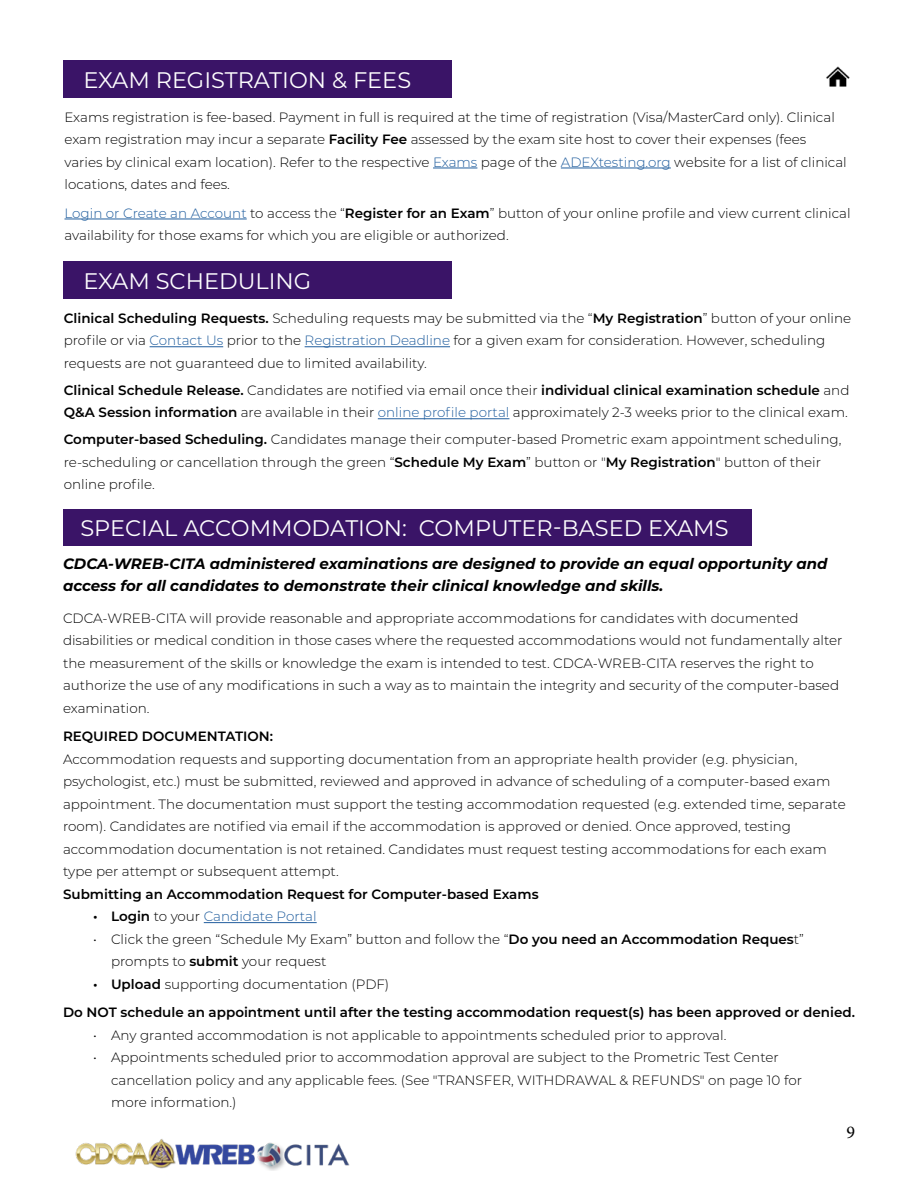
<style>
.page{position:relative;width:918px;height:1188px;background:#fff}
.page>*{position:absolute;margin:0;border:0;box-sizing:border-box;transform-origin:0 0}
._15pt_Size_Align_Left_SUBTITLE{font:22.5px "Montserrat";color:#fff}
.t1{font:18px "Minion Pro";color:#000}
._10pt_Size_Align_Left{font:italic 700 15px/22.5px "Montserrat";color:#000}
._10pt_Size_Align_Left-2{font:300 13.5px/22.5px "Montserrat";color:#000}
._10pt_Size_Align_Left-3{font:600 13.5px "Montserrat";color:#000}
.t2{font:300 13.5px "Montserrat";color:#215e9e}
.s1{font-weight:600}
.s2{color:#215e9e}
.s3{font-weight:600;color:#000}
.s4{color:#000}
</style>
<div class="page">
<img style="left:75px;top:1139px;width:275px;height:32px">
<img style="left:826px;top:66px;width:24px;height:21px">
<hr style="left:204px;top:922px;width:113px;height:1px;background:#215e9e">
<div style="left:63px;top:509px;width:689px;height:36px;background:#3a1467"></div>
<hr style="left:150px;top:346px;width:73px;height:1px;background:#215e9e">
<hr style="left:305px;top:346px;width:145px;height:1px;background:#215e9e">
<hr style="left:378px;top:418px;width:131px;height:1px;background:#215e9e">
<hr style="left:433px;top:168px;width:44px;height:1px;background:#215e9e">
<hr style="left:561px;top:168px;width:110px;height:1px;background:#215e9e">
<hr style="left:64px;top:219px;width:183px;height:1px;background:#215e9e">
<div style="left:63px;top:60px;width:389px;height:38px;background:#3a1467"></div>
<div style="left:63px;top:261px;width:389px;height:37px;background:#3a1467"></div>
<p class="_15pt_Size_Align_Left_SUBTITLE" style="left:83px;top:65px;width:329px">EXAM REGISTRATION &amp; FEES</p>
<p class="_10pt_Size_Align_Left-2" style="left:64px;top:105px;width:784px">Exams registration is fee-based. Payment in full is required at the time of registration (Visa/MasterCard only). Clinical exam registration may incur a separate <span class="s1">Facility Fee</span> assessed by the exam site host to cover their expenses (fees varies by clinical exam location). Refer to the respective <span class="s2">Exams</span> page of the <span class="s2">ADEXtesting.org</span> website for a list of clinical locations, dates and fees.</p>
<p class="_10pt_Size_Align_Left-2" style="left:64px;top:201px;width:788px"><span class="s2">Login or Create an Account</span> to access the “<span class="s1">Register for an Exam</span>” button of your online profile and view current clinical availability for those exams for which you are eligible or authorized.</p>
<p class="_15pt_Size_Align_Left_SUBTITLE" style="left:83px;top:266px;width:229px">EXAM SCHEDULING</p>
<p class="_10pt_Size_Align_Left-2" style="left:64px;top:306px;width:789px"><span class="s1">Clinical Scheduling Requests.</span> Scheduling requests may be submitted via the “<span class="s1">My Registration</span>” button of your online profile or via <span class="s2">Contact Us</span> prior to the <span class="s2">Registration Deadline</span> for a given exam for consideration. However, scheduling requests are not guaranteed due to limited availability.</p>
<p class="_10pt_Size_Align_Left-2" style="left:64px;top:378px;width:787px"><span class="s1">Clinical Schedule Release.</span> Candidates are notified via email once their <span class="s1">individual clinical examination schedule</span> and<br><span class="s1">Q&amp;A Session information</span> are available in their <span class="s2">online profile portal</span> approximately 2-3 weeks prior to the clinical exam.</p>
<p class="_10pt_Size_Align_Left-2" style="left:64px;top:428px;width:779px"><span class="s1">Computer-based Scheduling.</span> Candidates manage their computer-based Prometric exam appointment scheduling, re-scheduling or cancellation through the green “<span class="s1">Schedule My Exam</span>” button or "<span class="s1">My Registration</span>" button of their online profile.</p>
<h1 class="_15pt_Size_Align_Left_SUBTITLE" style="left:80px;top:513px;width:650px">SPECIAL ACCOMMODATION: COMPUTER-BASED EXAMS</h1>
<p class="_10pt_Size_Align_Left" style="left:63px;top:551px;width:766px">CDCA-WREB-CITA administered examinations are designed to provide an equal opportunity and access for all candidates to demonstrate their clinical knowledge and skills.</p>
<p class="_10pt_Size_Align_Left-2" style="left:63px;top:606px;width:781px">CDCA-WREB-CITA will provide reasonable and appropriate accommodations for candidates with documented disabilities or medical condition in those cases where the requested accommodations would not fundamentally alter the measurement of the skills or knowledge the exam is intended to test. CDCA-WREB-CITA reserves the right to authorize the use of any modifications in such a way as to maintain the integrity and security of the computer-based examination.</p>
<p class="_10pt_Size_Align_Left-3" style="left:63px;top:727px;width:212px">REQUIRED DOCUMENTATION:</p>
<p class="_10pt_Size_Align_Left-2" style="left:63px;top:747px;width:784px">Accommodation requests and supporting documentation from an appropriate health provider (e.g. physician, psychologist, etc.) must be submitted, reviewed and approved in advance of scheduling of a computer-based exam appointment. The documentation must support the testing accommodation requested (e.g. extended time, separate room). Candidates are notified via email if the accommodation is approved or denied. Once approved, testing accommodation documentation is not retained. Candidates must request testing accommodations for each exam type per attempt or subsequent attempt.</p>
<p class="_10pt_Size_Align_Left-3" style="left:63px;top:884px;width:477px">Submitting an Accommodation Request for Computer-based Exams</p>
<p class="t2" style="left:93px;top:907px;width:225px"><span class="s3">• Login</span> <span class="s4">to your</span> Candidate Portal</p>
<p class="_10pt_Size_Align_Left-2" style="left:111px;top:927px;width:695px;text-indent:-18px">• Click the green “Schedule My Exam” button and follow the “<span class="s1">Do you need an Accommodation Reques</span>t” prompts to <span class="s1">submit</span> your request</p>
<p class="_10pt_Size_Align_Left-2" style="left:93px;top:972px;width:298px"><span class="s1">• Upload</span> supporting documentation (PDF)</p>
<p class="_10pt_Size_Align_Left-3" style="left:63px;top:1003px;width:794px">Do NOT schedule an appointment until after the testing accommodation request(s) has been approved or denied.</p>
<p class="_10pt_Size_Align_Left-2" style="left:93px;top:1023px;width:635px">• Any granted accommodation is not applicable to appointments scheduled prior to approval.</p>
<p class="_10pt_Size_Align_Left-2" style="left:111px;top:1046px;width:693px;text-indent:-18px">• Appointments scheduled prior to accommodation approval are subject to the Prometric Test Center cancellation policy and any applicable fees. (See "TRANSFER, WITHDRAWAL &amp; REFUNDS" on page 10 for more information.)</p>
<h2 class="t1" style="left:846px;top:1120px;width:10px">9</h2>
</div>
